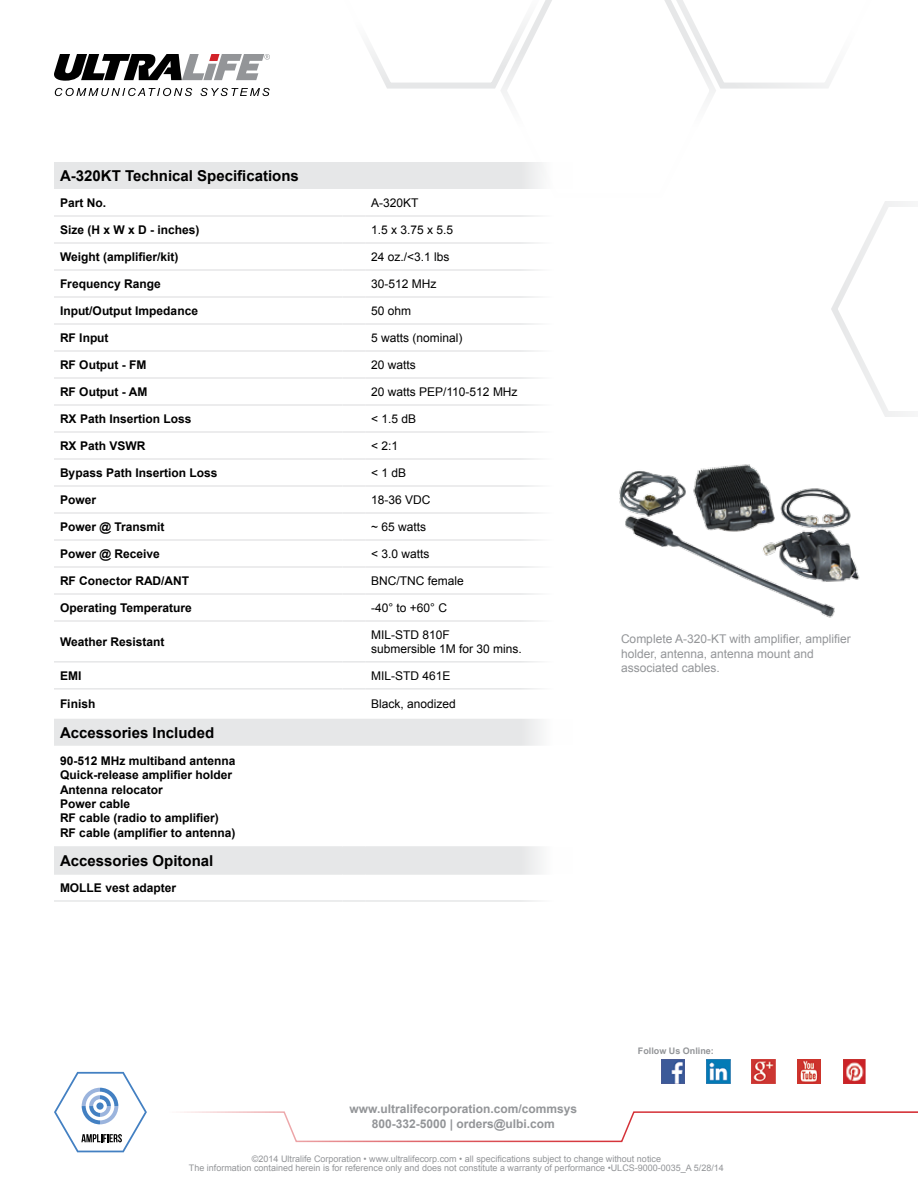
<style>
.page{position:relative;width:918px;height:1188px;background:#fff}
.page>*{position:absolute;margin:0;border:0;box-sizing:border-box;transform-origin:0 0}
.t1{font:700 15px "Arial";color:#000}
.t2{font:700 12px/14.4px "Arial";color:#000}
.t3{font:12px/14.4px "Arial";color:#000}
.t4{font:12px/14.4px "Arial";color:#939598}
.t5{font:700 12px "Arial";color:#939598}
.t6{font:9px "Arial";color:#939598}
.t7{font:700 9px "Arial";color:#939598}
</style>
<div class="page">
<svg style="left:54px;top:162px;width:487px;height:584px"></svg>
<div style="left:54px;top:848px;width:487px;height:25px;background:#e6e7e8"></div>
<hr style="left:54px;top:242px;width:288px;height:2px;background:#e6e7e8">
<hr style="left:342px;top:242px;width:23px;height:2px;background:#e6e7e8">
<hr style="left:365px;top:242px;width:209px;height:2px;background:#e6e7e8">
<hr style="left:54px;top:269px;width:288px;height:2px;background:#e6e7e8">
<hr style="left:342px;top:269px;width:23px;height:2px;background:#e6e7e8">
<hr style="left:365px;top:269px;width:209px;height:2px;background:#e6e7e8">
<hr style="left:54px;top:296px;width:288px;height:2px;background:#e6e7e8">
<hr style="left:342px;top:296px;width:23px;height:2px;background:#e6e7e8">
<hr style="left:365px;top:296px;width:209px;height:2px;background:#e6e7e8">
<hr style="left:54px;top:323px;width:288px;height:2px;background:#e6e7e8">
<hr style="left:342px;top:323px;width:23px;height:2px;background:#e6e7e8">
<hr style="left:365px;top:323px;width:209px;height:2px;background:#e6e7e8">
<hr style="left:54px;top:350px;width:288px;height:2px;background:#e6e7e8">
<hr style="left:342px;top:350px;width:23px;height:2px;background:#e6e7e8">
<hr style="left:365px;top:350px;width:209px;height:2px;background:#e6e7e8">
<hr style="left:54px;top:377px;width:288px;height:2px;background:#e6e7e8">
<hr style="left:342px;top:377px;width:23px;height:2px;background:#e6e7e8">
<hr style="left:365px;top:377px;width:209px;height:2px;background:#e6e7e8">
<hr style="left:54px;top:404px;width:288px;height:2px;background:#e6e7e8">
<hr style="left:342px;top:404px;width:23px;height:2px;background:#e6e7e8">
<hr style="left:365px;top:404px;width:209px;height:2px;background:#e6e7e8">
<hr style="left:54px;top:431px;width:288px;height:2px;background:#e6e7e8">
<hr style="left:342px;top:431px;width:23px;height:2px;background:#e6e7e8">
<hr style="left:365px;top:431px;width:209px;height:2px;background:#e6e7e8">
<hr style="left:54px;top:458px;width:288px;height:2px;background:#e6e7e8">
<hr style="left:342px;top:458px;width:23px;height:2px;background:#e6e7e8">
<hr style="left:365px;top:458px;width:209px;height:2px;background:#e6e7e8">
<hr style="left:54px;top:485px;width:288px;height:2px;background:#e6e7e8">
<hr style="left:342px;top:485px;width:23px;height:2px;background:#e6e7e8">
<hr style="left:365px;top:485px;width:209px;height:2px;background:#e6e7e8">
<hr style="left:54px;top:512px;width:288px;height:2px;background:#e6e7e8">
<hr style="left:342px;top:512px;width:23px;height:2px;background:#e6e7e8">
<hr style="left:365px;top:512px;width:209px;height:2px;background:#e6e7e8">
<hr style="left:54px;top:539px;width:288px;height:2px;background:#e6e7e8">
<hr style="left:342px;top:539px;width:23px;height:2px;background:#e6e7e8">
<hr style="left:365px;top:539px;width:209px;height:2px;background:#e6e7e8">
<hr style="left:54px;top:566px;width:288px;height:2px;background:#e6e7e8">
<hr style="left:342px;top:566px;width:23px;height:2px;background:#e6e7e8">
<hr style="left:365px;top:566px;width:209px;height:2px;background:#e6e7e8">
<hr style="left:54px;top:593px;width:288px;height:2px;background:#e6e7e8">
<hr style="left:342px;top:593px;width:23px;height:2px;background:#e6e7e8">
<hr style="left:365px;top:593px;width:209px;height:2px;background:#e6e7e8">
<hr style="left:54px;top:620px;width:288px;height:2px;background:#e6e7e8">
<hr style="left:342px;top:620px;width:23px;height:2px;background:#e6e7e8">
<hr style="left:365px;top:620px;width:209px;height:2px;background:#e6e7e8">
<hr style="left:54px;top:661px;width:288px;height:2px;background:#e6e7e8">
<hr style="left:342px;top:661px;width:23px;height:2px;background:#e6e7e8">
<hr style="left:365px;top:661px;width:209px;height:2px;background:#e6e7e8">
<hr style="left:54px;top:688px;width:288px;height:2px;background:#e6e7e8">
<hr style="left:342px;top:688px;width:23px;height:2px;background:#e6e7e8">
<hr style="left:365px;top:688px;width:209px;height:2px;background:#e6e7e8">
<hr style="left:54px;top:846px;width:288px;height:2px;background:#e6e7e8">
<hr style="left:342px;top:846px;width:23px;height:2px;background:#e6e7e8">
<hr style="left:365px;top:846px;width:209px;height:2px;background:#e6e7e8">
<hr style="left:54px;top:873px;width:288px;height:2px;background:#e6e7e8">
<hr style="left:342px;top:873px;width:23px;height:2px;background:#e6e7e8">
<hr style="left:365px;top:873px;width:209px;height:2px;background:#e6e7e8">
<hr style="left:54px;top:900px;width:288px;height:2px;background:#e6e7e8">
<hr style="left:342px;top:900px;width:23px;height:2px;background:#e6e7e8">
<hr style="left:365px;top:900px;width:209px;height:2px;background:#e6e7e8">
<hr style="left:54px;top:215px;width:288px;height:2px;background:#e6e7e8">
<hr style="left:342px;top:215px;width:23px;height:2px;background:#e6e7e8">
<hr style="left:365px;top:215px;width:209px;height:2px;background:#e6e7e8">
<svg style="left:367px;top:46px;width:132px;height:43px"></svg>
<svg style="left:718px;top:71px;width:116px;height:18px"></svg>
<svg style="left:831px;top:201px;width:79px;height:216px"></svg>
<svg style="left:499px;top:0;width:219px;height:200px"></svg>
<img style="left:619px;top:464px;width:241px;height:154px">
<img style="left:662px;top:1060px;width:23px;height:12px">
<img style="left:752px;top:1060px;width:24px;height:12px">
<img style="left:707px;top:1060px;width:24px;height:12px">
<img style="left:844px;top:1060px;width:22px;height:12px">
<img style="left:797px;top:1060px;width:24px;height:12px">
<svg style="left:54px;top:1072px;width:864px;height:80px"></svg>
<svg style="left:54px;top:54px;width:216px;height:27px"></svg>
<svg style="left:55px;top:88px;width:215px;height:8px"></svg>
<p class="t1" style="left:60px;top:166px;width:240px">A-320KT Technical Specifications</p>
<p class="t2" style="left:60px;top:196px;width:48px">Part No.</p>
<p class="t3" style="left:371px;top:196px;width:49px">A-320KT</p>
<p class="t2" style="left:60px;top:223px;width:141px">Size (H x W x D - inches)</p>
<p class="t3" style="left:371px;top:223px;width:84px">1.5 x 3.75 x 5.5</p>
<p class="t2" style="left:60px;top:250px;width:120px">Weight (amplifier/kit)</p>
<p class="t3" style="left:371px;top:250px;width:80px">24 oz./&lt;3.1 lbs</p>
<p class="t2" style="left:60px;top:277px;width:102px">Frequency Range</p>
<p class="t3" style="left:371px;top:277px;width:67px">30-512 MHz</p>
<p class="t2" style="left:60px;top:304px;width:140px">Input/Output Impedance</p>
<p class="t3" style="left:371px;top:304px;width:42px">50 ohm</p>
<p class="t2" style="left:60px;top:331px;width:50px">RF Input</p>
<p class="t3" style="left:371px;top:331px;width:93px">5 watts (nominal)</p>
<p class="t2" style="left:60px;top:358px;width:88px">RF Output - FM</p>
<p class="t3" style="left:371px;top:358px;width:46px">20 watts</p>
<p class="t2" style="left:60px;top:385px;width:89px">RF Output - AM</p>
<p class="t3" style="left:371px;top:385px;width:148px">20 watts PEP/110-512 MHz</p>
<p class="t2" style="left:60px;top:412px;width:133px">RX Path Insertion Loss</p>
<p class="t3" style="left:371px;top:412px;width:47px">&lt; 1.5 dB</p>
<p class="t2" style="left:60px;top:439px;width:87px">RX Path VSWR</p>
<p class="t3" style="left:371px;top:439px;width:29px">&lt; 2:1</p>
<p class="t2" style="left:60px;top:466px;width:159px">Bypass Path Insertion Loss</p>
<p class="t3" style="left:371px;top:466px;width:37px">&lt; 1 dB</p>
<p class="t2" style="left:60px;top:493px;width:38px">Power</p>
<p class="t3" style="left:371px;top:493px;width:61px">18-36 VDC</p>
<p class="t2" style="left:60px;top:520px;width:106px">Power @ Transmit</p>
<p class="t3" style="left:371px;top:520px;width:57px">~ 65 watts</p>
<p class="t2" style="left:60px;top:547px;width:101px">Power @ Receive</p>
<p class="t3" style="left:371px;top:547px;width:60px">&lt; 3.0 watts</p>
<p class="t2" style="left:60px;top:574px;width:131px">RF Conector RAD/ANT</p>
<p class="t3" style="left:371px;top:574px;width:94px">BNC/TNC female</p>
<p class="t2" style="left:60px;top:601px;width:133px">Operating Temperature</p>
<p class="t3" style="left:371px;top:601px;width:77px">-40° to +60° C</p>
<p class="t2" style="left:60px;top:635px;width:106px">Weather Resistant</p>
<p class="t3" style="left:371px;top:627px;width:152px">MIL-STD 810F<br>submersible 1M for 30 mins.</p>
<p class="t2" style="left:60px;top:669px;width:23px">EMI</p>
<p class="t3" style="left:371px;top:668px;width:81px">MIL-STD 461E</p>
<p class="t2" style="left:60px;top:697px;width:37px">Finish</p>
<p class="t3" style="left:371px;top:697px;width:86px">Black, anodized</p>
<p class="t1" style="left:60px;top:722px;width:156px">Accessories Included</p>
<p class="t2" style="left:60px;top:754px;width:177px">90-512 MHz multiband antenna<br>Quick-release amplifier holder<br>Antenna relocator<br>Power cable<br>RF cable (radio to amplifier)<br>RF cable (amplifier to antenna)</p>
<p class="t1" style="left:60px;top:851px;width:155px">Accessories Opitonal</p>
<p class="t2" style="left:60px;top:881px;width:118px">MOLLE vest adapter</p>
<p class="t4" style="left:621px;top:632px;width:231px">Complete A-320-KT with amplifier, amplifier holder, antenna, antenna mount and associated cables.</p>
<p class="t5" style="left:350px;top:1101px;width:229px">www.ultralifecorporation.com/commsys</p>
<p class="t5" style="left:372px;top:1115px;width:185px">800-332-5000 | orders@ulbi.com</p>
<p class="t7" style="left:638px;top:1045px;width:78px">Follow Us Online:</p>
<p class="t6" style="left:252px;top:1153px;width:411px">©2014 Ultralife Corporation • www.ultralifecorp.com • all specifications subject to change without notice</p>
<p class="t6" style="left:189px;top:1162px;width:536px">The information contained herein is for reference only and does not constitute a warranty of performance •ULCS-9000-0035_A 5/28/14</p>
</div>
